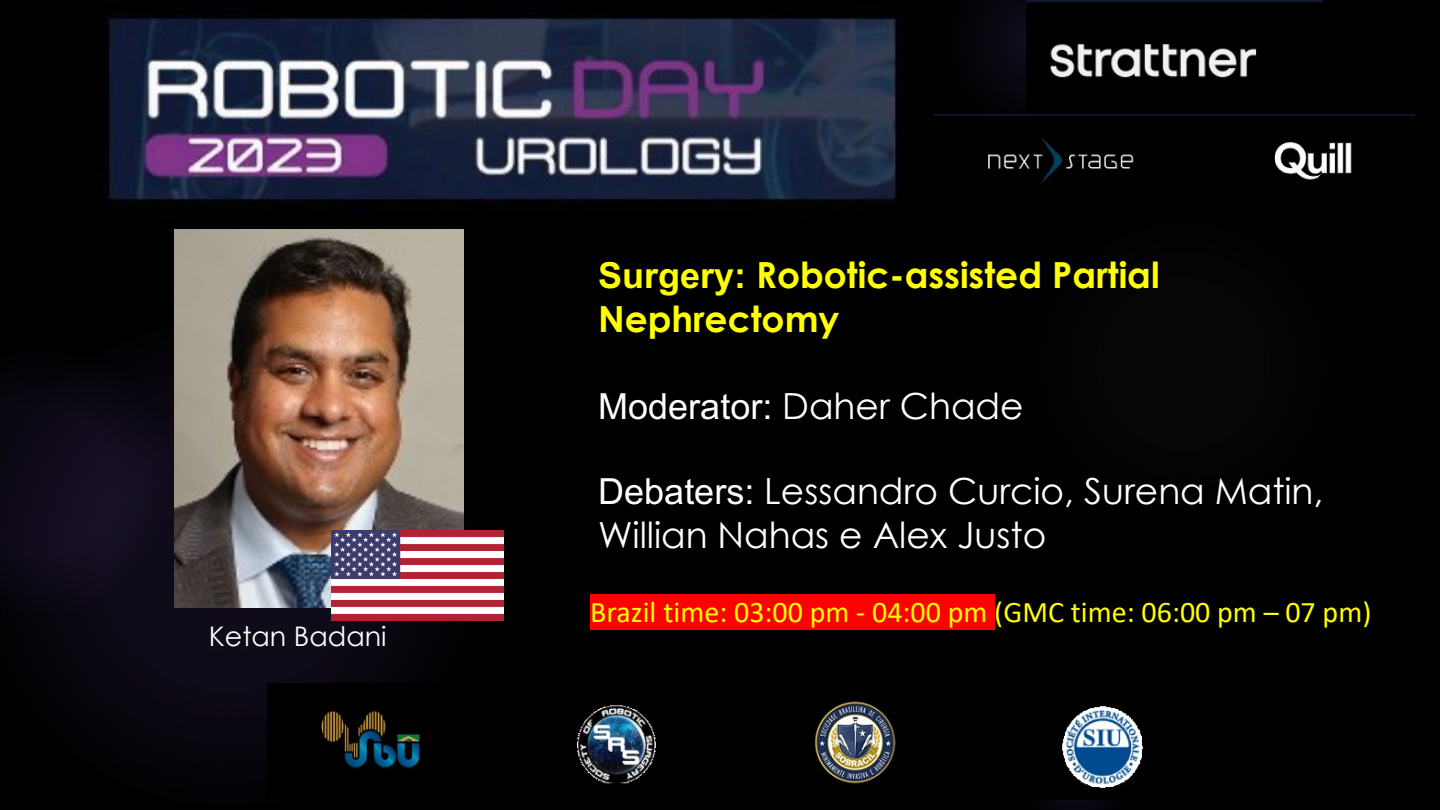
<style>
.page{position:relative;width:1440px;height:810px;background:#000}
.page>*{position:absolute;margin:0;border:0;box-sizing:border-box;transform-origin:0 0}
.t1{font:36px/43.5px "Century Gothic";color:#fff}
.t2{font:700 36px/43.5px "Century Gothic";color:#ff0}
.t3{font:36px "Arial";color:#fff}
.t4{font:30px "Calibri";color:#ff0}
.t5{font:27px "Century Gothic";color:#fff}
.s1{font-family:"Arial"}
.s2{font-family:"Century Gothic"}
</style>
<div class="page">
<img style="left:0;top:315px;width:477px;height:495px">
<img style="left:0;top:342px;width:180px;height:279px">
<div style="left:1017px;top:213px;width:333px;height:318px;background:#020202"></div>
<img style="left:945px;top:0;width:189px;height:114px">
<img style="left:1017px;top:799px;width:117px;height:11px">
<div style="left:590px;top:594px;width:266px;height:36px;background:#f00"></div>
<div style="left:856px;top:594px;width:9px;height:36px;background:#f00"></div>
<div style="left:865px;top:594px;width:7px;height:36px;background:#f00"></div>
<div style="left:872px;top:594px;width:122px;height:36px;background:#f00"></div>
<img style="left:80px;top:0;width:840px;height:225px">
<img style="left:267px;top:684px;width:918px;height:115px">
<img style="left:1026px;top:1px;width:297px;height:113px">
<img style="left:935px;top:114px;width:479px;height:99px">
<img style="left:174px;top:230px;width:289px;height:378px">
<img style="left:332px;top:531px;width:171px;height:90px">
<p class="t5" style="left:209px;top:619px;width:179px">Ketan Badani</p>
<p class="t2" style="left:598px;top:252px;width:563px"><span class="s1">Surgery:</span> Robotic-assisted Partial<br>Nephrectomy</p>
<p class="t3" style="left:598px;top:386px;width:427px">Moderator: <span class="s2">Daher Chade</span></p>
<p class="t1" style="left:598px;top:468px;width:727px"><span class="s1">Debaters:</span> Lessandro Curcio, Surena Matin,<br>Willian Nahas e Alex Justo</p>
<p class="t4" style="left:590px;top:594px;width:783px">Brazil time: 03:00 pm - 04:00 pm (GMC time: 06:00 pm – 07 pm)</p>
</div>
